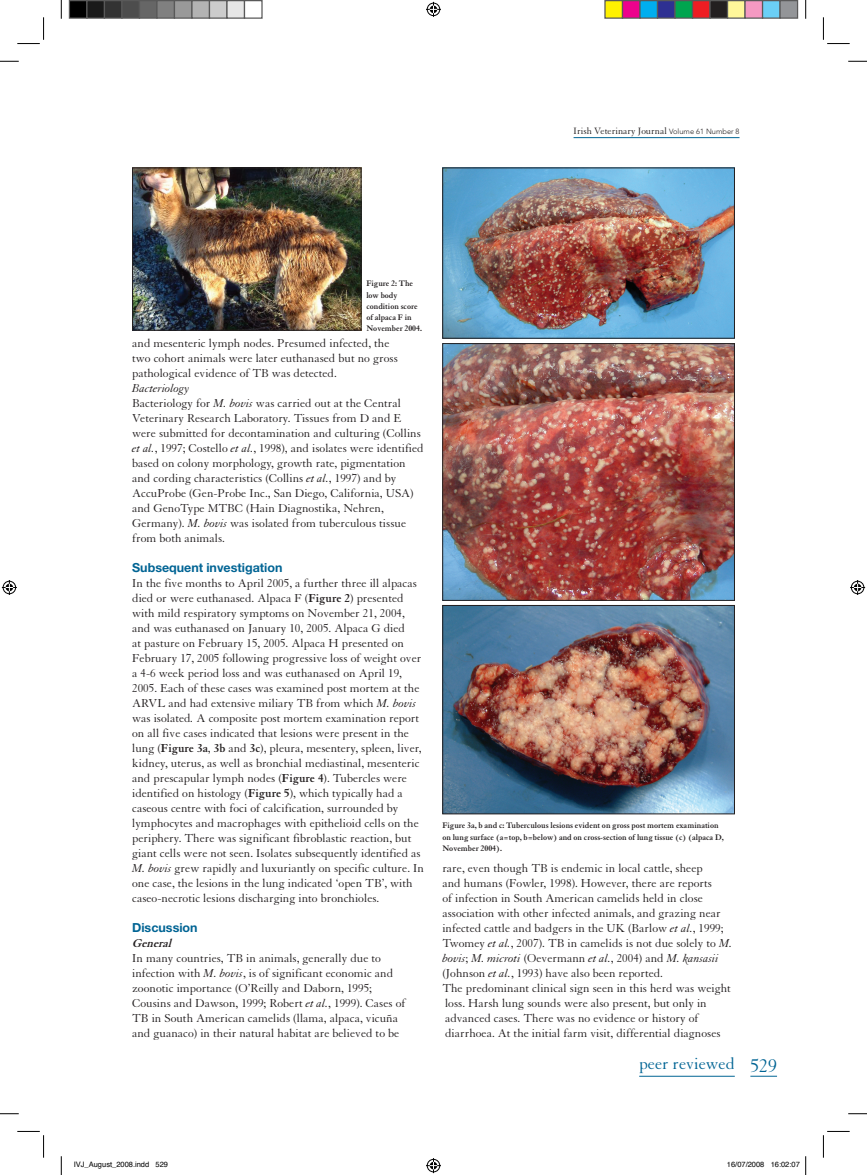
<style>
.page{position:relative;width:867px;height:1175px;background:#fff}
.page>*{position:absolute;margin:0;border:0;box-sizing:border-box;transform-origin:0 0}
.t1{font:17.5px "Granjon";color:#006494}
.t2{font:12.5px/15px "Granjon";color:#231f20}
.t3{font:700 12.5px "Helvetica Neue";color:#006494}
.t4{font:italic 700 12.5px "Granjon";color:#231f20}
.t5{font:10px "Granjon";color:#231f20}
.t6{font:700 8.75px/11.2px "Granjon";color:#231f20}
.t7{font:7.5px "Helvetica";color:#000}
.s1{font-family:"Avenir";font-weight:300;font-size:7.5px}
.s2{font-style:italic}
.s3{font-weight:700}
.s4{font-size:20px}
</style>
<div class="page">
<svg style="left:750px;top:1076px;width:27px;height:1px"></svg>
<hr style="left:639px;top:1076px;width:95px;height:1px;background:#006494">
<hr style="left:573px;top:137px;width:166px;height:1px;background:#006494">
<img style="left:444px;top:170px;width:288px;height:167px">
<div style="left:442px;top:168px;width:292px;height:171px;border:1px solid #231f20"></div>
<img style="left:444px;top:345px;width:288px;height:254px">
<div style="left:442px;top:343px;width:292px;height:258px;border:1px solid #231f20"></div>
<img style="left:444px;top:607px;width:288px;height:205px">
<div style="left:442px;top:605px;width:292px;height:209px;border:1px solid #231f20"></div>
<img style="left:134px;top:170px;width:225px;height:159px">
<div style="left:132px;top:168px;width:229px;height:163px;border:1px solid #231f20"></div>
<svg style="left:0;top:60px;width:19px;height:2px"></svg>
<svg style="left:848px;top:60px;width:19px;height:2px"></svg>
<svg style="left:0;top:1113px;width:19px;height:1px"></svg>
<svg style="left:848px;top:1113px;width:19px;height:1px"></svg>
<svg style="left:60px;top:0;width:2px;height:19px"></svg>
<svg style="left:60px;top:1156px;width:2px;height:19px"></svg>
<svg style="left:805px;top:0;width:1px;height:19px"></svg>
<svg style="left:17px;top:17px;width:27px;height:27px"></svg>
<svg style="left:17px;top:1131px;width:27px;height:27px"></svg>
<svg style="left:823px;top:17px;width:26px;height:27px"></svg>
<svg style="left:823px;top:1131px;width:26px;height:27px"></svg>
<svg style="left:426px;top:2px;width:15px;height:15px"></svg>
<svg style="left:426px;top:1158px;width:15px;height:15px"></svg>
<svg style="left:2px;top:580px;width:15px;height:15px"></svg>
<svg style="left:850px;top:580px;width:15px;height:15px"></svg>
<div style="left:69px;top:1px;width:18px;height:17px;background:#000"></div>
<div style="left:69px;top:0;width:19px;height:19px;border:1px solid #595959"></div>
<div style="left:87px;top:1px;width:17px;height:17px;background:#1a1a1a"></div>
<div style="left:86px;top:0;width:19px;height:19px;border:1px solid #595959"></div>
<div style="left:104px;top:1px;width:18px;height:17px;background:#333"></div>
<div style="left:104px;top:0;width:19px;height:19px;border:1px solid #595959"></div>
<div style="left:122px;top:1px;width:17px;height:17px;background:#4d4d4d"></div>
<div style="left:121px;top:0;width:19px;height:19px;border:1px solid #595959"></div>
<div style="left:139px;top:1px;width:18px;height:17px;background:#666"></div>
<div style="left:139px;top:0;width:19px;height:19px;border:1px solid #595959"></div>
<div style="left:157px;top:1px;width:17px;height:17px;background:#808080"></div>
<div style="left:156px;top:0;width:19px;height:19px;border:1px solid #595959"></div>
<div style="left:174px;top:1px;width:18px;height:17px;background:#999"></div>
<div style="left:174px;top:0;width:19px;height:19px;border:1px solid #595959"></div>
<div style="left:192px;top:1px;width:17px;height:17px;background:#b3b3b3"></div>
<div style="left:191px;top:0;width:19px;height:19px;border:1px solid #595959"></div>
<div style="left:209px;top:1px;width:18px;height:17px;background:#ccc"></div>
<div style="left:209px;top:0;width:19px;height:19px;border:1px solid #595959"></div>
<div style="left:227px;top:1px;width:17px;height:17px;background:#e6e6e6"></div>
<div style="left:226px;top:0;width:19px;height:19px;border:1px solid #595959"></div>
<div style="left:244px;top:0;width:19px;height:19px;border:1px solid #595959"></div>
<div style="left:605px;top:1px;width:17px;height:17px;background:#fff101"></div>
<div style="left:604px;top:0;width:19px;height:19px;border:1px solid #595959"></div>
<div style="left:622px;top:1px;width:18px;height:17px;background:#ed028c"></div>
<div style="left:622px;top:0;width:18px;height:19px;border:1px solid #595959"></div>
<div style="left:640px;top:1px;width:17px;height:17px;background:#00aeef"></div>
<div style="left:639px;top:0;width:19px;height:19px;border:1px solid #595959"></div>
<div style="left:657px;top:1px;width:18px;height:17px;background:#2e3092"></div>
<div style="left:657px;top:0;width:18px;height:19px;border:1px solid #595959"></div>
<div style="left:675px;top:1px;width:17px;height:17px;background:#00a54f"></div>
<div style="left:674px;top:0;width:19px;height:19px;border:1px solid #595959"></div>
<div style="left:692px;top:1px;width:18px;height:17px;background:#ee1d23"></div>
<div style="left:692px;top:0;width:18px;height:19px;border:1px solid #595959"></div>
<div style="left:710px;top:1px;width:17px;height:17px;background:#231f20"></div>
<div style="left:709px;top:0;width:19px;height:19px;border:1px solid #595959"></div>
<div style="left:727px;top:1px;width:18px;height:17px;background:#fff79a"></div>
<div style="left:727px;top:0;width:18px;height:19px;border:1px solid #595959"></div>
<div style="left:745px;top:1px;width:17px;height:17px;background:#f499c2"></div>
<div style="left:744px;top:0;width:19px;height:19px;border:1px solid #595959"></div>
<div style="left:762px;top:1px;width:18px;height:17px;background:#6bcff6"></div>
<div style="left:762px;top:0;width:18px;height:19px;border:1px solid #595959"></div>
<div style="left:780px;top:1px;width:17px;height:17px;background:#939598"></div>
<div style="left:779px;top:0;width:19px;height:19px;border:1px solid #595959"></div>
<svg style="left:805px;top:1156px;width:1px;height:19px"></svg>
<p class="t5" style="left:573px;top:125px;width:167px">Irish Veterinary Journal <span class="s1">Volume 61 Number 8</span></p>
<p class="t6" style="left:366px;top:278px;width:57px">Figure 2: The low body condition score of alpaca F in<br>November 2004.</p>
<p class="t2" style="left:132px;top:336px;width:267px">and mesenteric lymph nodes. Presumed infected, the two cohort animals were later euthanased but no gross pathological evidence of TB was detected.</p>
<p class="t2" style="left:132px;top:381px;width:293px"><span class="s2">Bacteriology<br></span>Bacteriology for <span class="s2">M. bovis</span> was carried out at the Central Veterinary Research Laboratory. Tissues from D and E were submitted for decontamination and culturing (Collins <span class="s2">et al.</span>, 1997; Costello <span class="s2">et al.</span>, 1998), and isolates were identified based on colony morphology, growth rate, pigmentation and cording characteristics (Collins <span class="s2">et al.</span>, 1997) and by AccuProbe (Gen-Probe Inc., San Diego, California, USA) and GenoType MTBC (Hain Diagnostika, Nehren, Germany). <span class="s2">M. bovis</span> was isolated from tuberculous tissue from both animals.</p>
<p class="t3" style="left:132px;top:560px;width:152px">Subsequent investigation</p>
<p class="t2" style="left:132px;top:576px;width:293px">In the five months to April 2005, a further three ill alpacas died or were euthanased. Alpaca F (<span class="s3">Figure 2</span>) presented with mild respiratory symptoms on November 21, 2004, and was euthanased on January 10, 2005. Alpaca G died<br>at pasture on February 15, 2005. Alpaca H presented on February 17, 2005 following progressive loss of weight over a 4-6 week period loss and was euthanased on April 19, 2005. Each of these cases was examined post mortem at the ARVL and had extensive miliary TB from which <span class="s2">M. bovis </span>was isolated<span class="s2">.</span> A composite post mortem examination report on all five cases indicated that lesions were present in the lung (<span class="s3">Figure 3a</span>, <span class="s3">3b</span> and <span class="s3">3c</span>), pleura, mesentery, spleen, liver, kidney, uterus, as well as bronchial mediastinal, mesenteric and prescapular lymph nodes (<span class="s3">Figure 4</span>). Tubercles were identified on histology (<span class="s3">Figure 5</span>), which typically had a caseous centre with foci of calcification, surrounded by lymphocytes and macrophages with epithelioid cells on the periphery. There was significant fibroblastic reaction, but giant cells were not seen. Isolates subsequently identified as <span class="s2">M. bovis</span> grew rapidly and luxuriantly on specific culture. In one case, the lesions in the lung indicated ‘open TB’, with caseo-necrotic lesions discharging into bronchioles.</p>
<p class="t3" style="left:132px;top:920px;width:67px">Discussion</p>
<p class="t4" style="left:132px;top:936px;width:44px">General</p>
<p class="t2" style="left:132px;top:951px;width:275px">In many countries, TB in animals, generally due to infection with <span class="s2">M. bovis</span>, is of significant economic and zoonotic importance (O’Reilly and Daborn, 1995; Cousins and Dawson, 1999; Robert <span class="s2">et al.</span>, 1999). Cases of TB in South American camelids (llama, alpaca, vicuña and guanaco) in their natural habitat are believed to be</p>
<p class="t6" style="left:442px;top:820px;width:283px">Figure 3a, b and c: Tuberculous lesions evident on gross post mortem examination on lung surface (a=top, b=below) and on cross-section of lung tissue (c) (alpaca D,<br>November 2004).</p>
<p class="t2" style="left:442px;top:861px;width:291px">rare, even though TB is endemic in local cattle, sheep<br>and humans (Fowler, 1998). However, there are reports<br>of infection in South American camelids held in close association with other infected animals, and grazing near infected cattle and badgers in the UK (Barlow <span class="s2">et al.</span>, 1999; Twomey <span class="s2">et al.</span>, 2007). TB in camelids is not due solely to <span class="s2">M. bovis</span>; <span class="s2">M. microti</span> (Oevermann <span class="s2">et al.</span>, 2004) and <span class="s2">M. kansasii </span>(Johnson <span class="s2">et al.</span>, 1993) have also been reported.<br>The predominant clinical sign seen in this herd was weight loss. Harsh lung sounds were also present, but only in advanced cases. There was no evidence or history of diarrhoea. At the initial farm visit, differential diagnoses</p>
<h1 class="t1" style="left:639px;top:1054px;width:139px">peer reviewed <span class="s4">529</span></h1>
<p class="t7" style="left:74px;top:1159px;width:96px">IVJ_August_2008.indd 529</p>
<p class="t7" style="left:727px;top:1159px;width:74px">16/07/2008 16:02:07</p>
</div>
